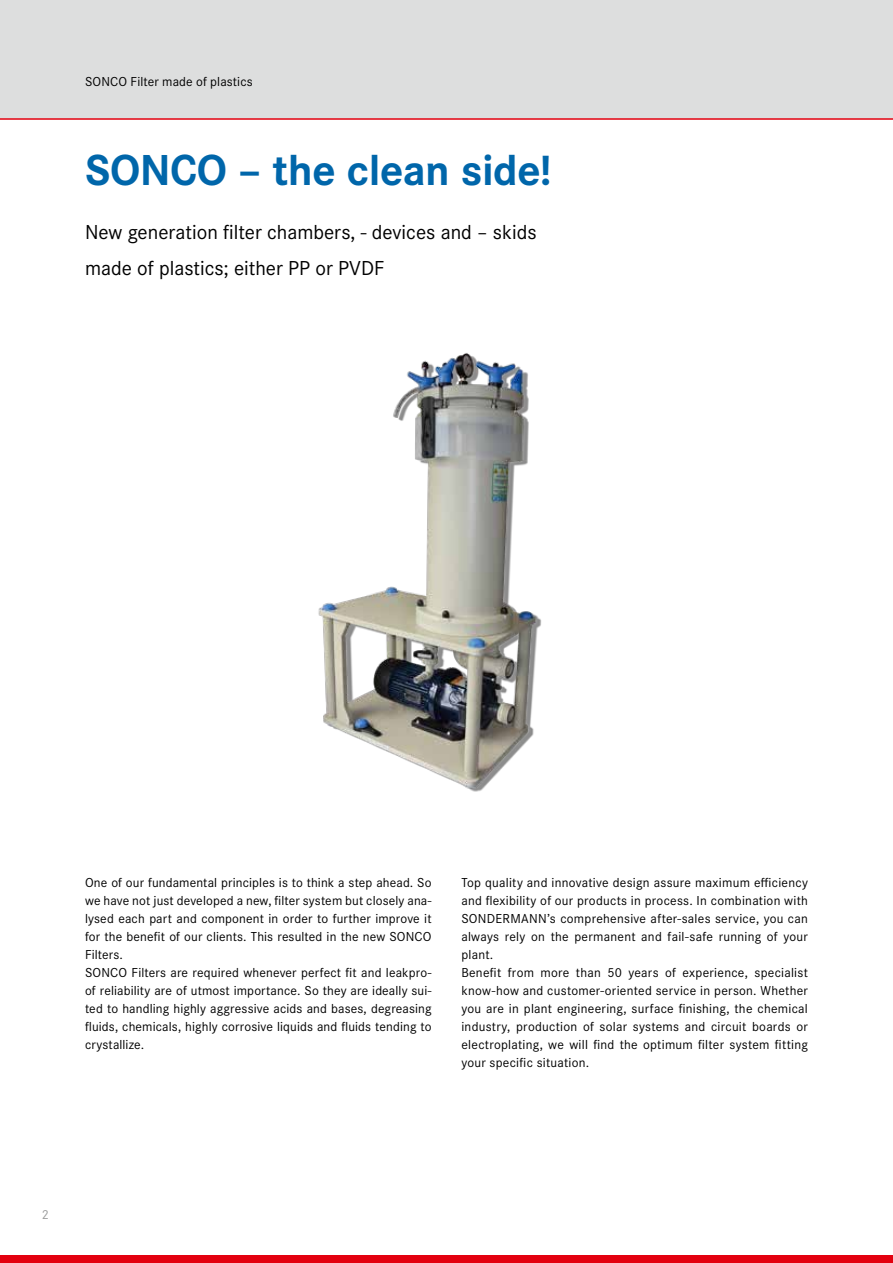
<style>
.page{position:relative;width:893px;height:1263px;background:#fff}
.page>*{position:absolute;margin:0;border:0;box-sizing:border-box;transform-origin:0 0}
.t1{font:700 45px "Corporate S";letter-spacing:-.01em;color:#06a}
.t2{font:21px/36px "Corporate S";color:#000}
.t3{font:13.5px/18px "Corporate S";letter-spacing:.015em;color:#000}
.t4{font:13.5px "Corporate S";color:#9c9d9d}
</style>
<div class="page">
<div style="left:0;top:0;width:893px;height:119px;background:#dddede"></div>
<div style="left:0;top:1255px;width:893px;height:8px;background:#e3000f"></div>
<hr style="left:0;top:118px;width:893px;height:2px;background:#e3000f">
<img style="left:318px;top:353px;width:224px;height:439px">
<p class="t3" style="left:85px;top:73px;width:169px">SONCO Filter made of plastics</p>
<h1 class="t1" style="left:85px;top:144px;width:468px">SONCO – the clean side!</h1>
<h2 class="t2" style="left:85px;top:214px;width:453px">New generation filter chambers, - devices and – skids made of plastics; either PP or PVDF</h2>
<p class="t3" style="left:85px;top:873px;width:348px">One of our fundamental principles is to think a step ahead. So we have not just developed a new, filter system but closely ana&shy;lysed each part and component in order to further improve it for the benefit of our clients. This resulted in the new SONCO Filters.<br>SONCO Filters are required whenever perfect fit and leakpro&shy;of reliability are of utmost importance. So they are ideally sui&shy;ted to handling highly aggressive acids and bases, degreasing fluids, chemicals, highly corrosive liquids and fluids tending to crystallize.</p>
<p class="t3" style="left:461px;top:873px;width:348px">Top quality and innovative design assure maximum efficiency and flexibility of our products in process. In combination with SONDERMANN’s comprehensive after-sales service, you can always rely on the permanent and fail-safe running of your plant.<br>Benefit from more than 50 years of experience, specialist know-how and customer-oriented service in person. Whether you are in plant engineering, surface finishing, the chemical industry, production of solar systems and circuit boards or electroplating, we will find the optimum filter system fitting your specific situation.</p>
<p class="t4" style="left:42px;top:1206px;width:9px">2</p>
</div>
